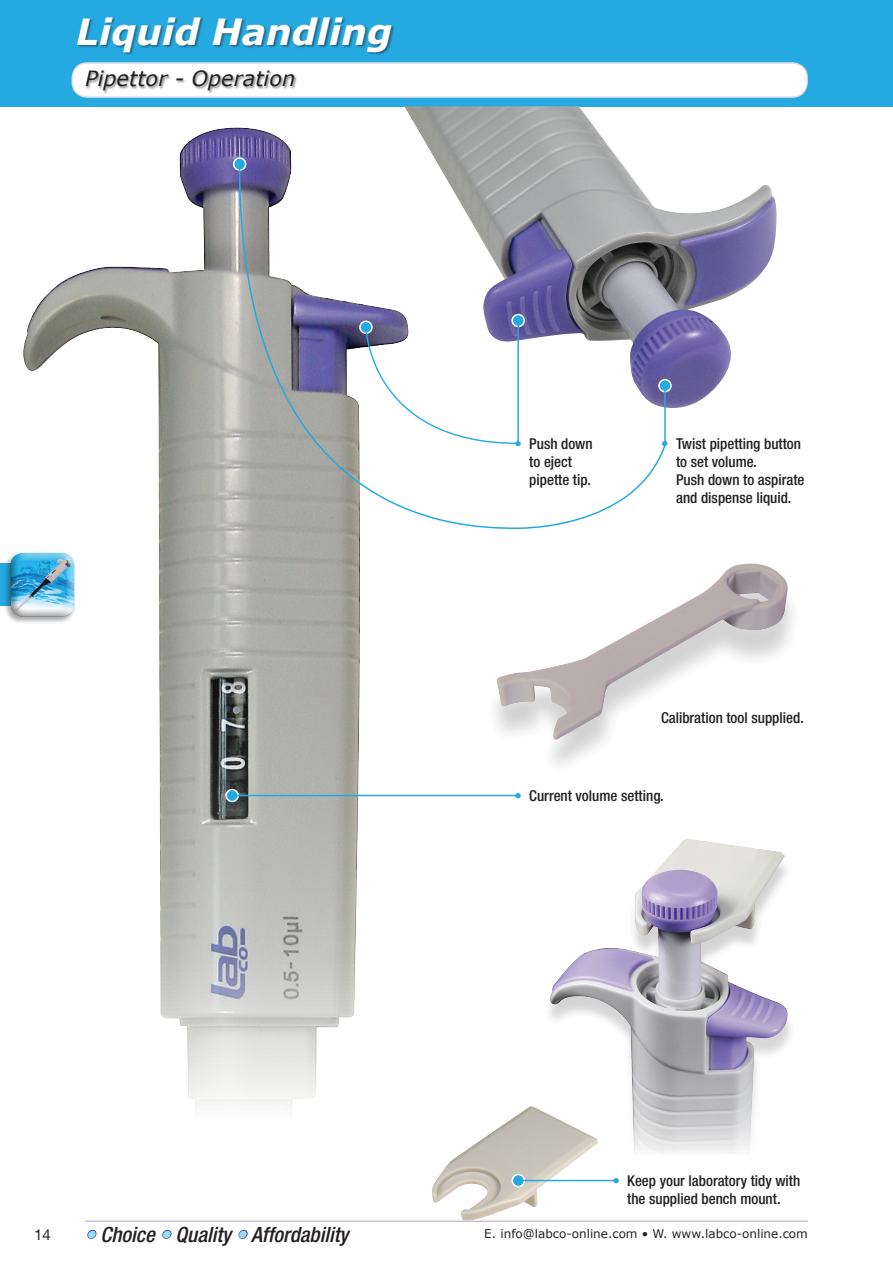
<style>
.page{position:relative;width:893px;height:1263px;background:#fff}
.page>*{position:absolute;margin:0;border:0;box-sizing:border-box;transform-origin:0 0}
.t1{font:italic 700 36px "Verdana";color:#fff}
.t2{font:italic 500 condensed 21px "Helvetica Neue LT Std";color:#231f20}
.t3{font:italic 21px "Verdana";color:#231f20}
.t4{font:500 condensed 15px "Helvetica Neue LT Std";color:#231f20}
.t5{font:15px "Helvetica Neue LT Std";color:#231f20}
.t6{font:12px "Verdana";color:#231f20}
.s1{color:#24aae1}
.s2{color:#9cdcf8}
</style>
<div class="page">
<div style="left:0;top:0;width:893px;height:106px;background:#24aae1"></div>
<div style="left:77px;top:17px;width:318px;height:38px;background:#231f20;opacity:.5"></div>
<div style="left:72px;top:63px;width:735px;height:34px;background:#fff;border-radius:15px"></div>
<div style="left:72px;top:62px;width:736px;height:36px;border:2px solid #e1dee5;border-radius:15px"></div>
<hr style="left:85px;top:1220px;width:723px;height:2px;background:#c8c2cf">
<div style="left:87px;top:1230px;width:10px;height:9px;border:2px solid #253f8e;border-radius:4px"></div>
<div style="left:162px;top:1230px;width:10px;height:9px;border:2px solid #253f8e;border-radius:4px"></div>
<div style="left:238px;top:1230px;width:10px;height:9px;border:2px solid #253f8e;border-radius:4px"></div>
<div style="left:0;top:563px;width:64px;height:43px;background:#24aae1"></div>
<div style="left:3px;top:551px;width:73px;height:73px;background:#231f20;opacity:.4"></div>
<div style="left:8px;top:552px;width:68px;height:67px;background:#231f20;opacity:.75"></div>
<img style="left:404px;top:106px;width:373px;height:302px">
<img style="left:23px;top:128px;width:385px;height:982px">
<img style="left:495px;top:563px;width:298px;height:202px">
<div style="left:86px;top:71px;width:212px;height:23px;background:#231f20;opacity:.5"></div>
<div style="left:226px;top:789px;width:12px;height:12px;background:#24aae1;border-radius:50%"></div>
<div style="left:225px;top:789px;width:14px;height:13px;border:2px solid #fff;border-radius:50%"></div>
<hr style="left:232px;top:795px;width:286px;height:1px;background:#24aae1">
<div style="left:659px;top:380px;width:12px;height:12px;background:#24aae1;border-radius:50%"></div>
<div style="left:658px;top:379px;width:14px;height:13px;border:2px solid #fff;border-radius:50%"></div>
<div style="left:234px;top:158px;width:12px;height:12px;background:#24aae1;border-radius:50%"></div>
<div style="left:233px;top:157px;width:13px;height:14px;border:2px solid #fff;border-radius:50%"></div>
<svg style="left:238px;top:163px;width:429px;height:368px"></svg>
<img style="left:549px;top:839px;width:240px;height:315px">
<img style="left:432px;top:1106px;width:166px;height:115px">
<div style="left:512px;top:1174px;width:12px;height:12px;background:#24aae1;border-radius:50%"></div>
<div style="left:512px;top:1174px;width:13px;height:13px;border:2px solid #fff;border-radius:50%"></div>
<hr style="left:518px;top:1180px;width:97px;height:1px;background:#24aae1">
<h1 class="t1" style="left:76px;top:9px;width:318px">Liquid Handling</h1>
<p class="t3" style="left:85px;top:65px;width:212px">Pipettor - Operation</p>
<p class="t4" style="left:514px;top:434px;width:80px"><span class="s1">•</span> Push down</p>
<p class="t4" style="left:529px;top:452px;width:44px">to eject</p>
<p class="t4" style="left:529px;top:470px;width:63px">pipette tip.</p>
<p class="t4" style="left:661px;top:434px;width:141px"><span class="s1">•</span> Twist pipetting button</p>
<p class="t4" style="left:676px;top:452px;width:82px">to set volume.</p>
<p class="t4" style="left:676px;top:470px;width:130px">Push down to aspirate</p>
<p class="t4" style="left:676px;top:488px;width:117px">and dispense liquid.</p>
<p class="t4" style="left:661px;top:708px;width:144px">Calibration tool supplied.</p>
<p class="t4" style="left:514px;top:786px;width:151px"><span class="s1">•</span> Current volume setting.</p>
<p class="t4" style="left:612px;top:1171px;width:189px"><span class="s1">•</span> Keep your laboratory tidy with</p>
<p class="t4" style="left:627px;top:1189px;width:155px">the supplied bench mount.</p>
<p class="t5" style="left:34px;top:1225px;width:18px">14</p>
<h2 class="t2" style="left:85px;top:1222px;width:265px"><span class="s2">•</span> Choice <span class="s2">•</span> Quality <span class="s2">•</span> Affordability</h2>
<p class="t6" style="left:484px;top:1226px;width:325px">E. info@labco-online.com • W. www.labco-online.com</p>
</div>
